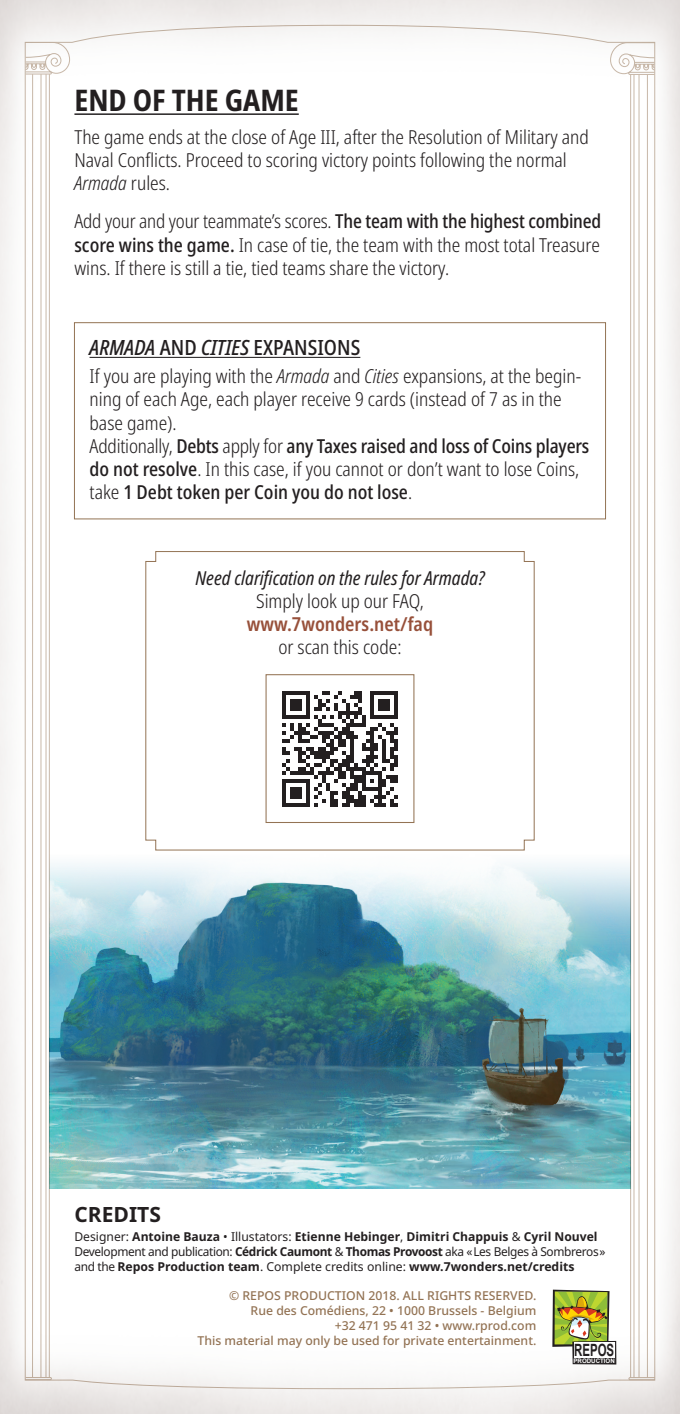
<style>
.page{position:relative;width:680px;height:1414px;background:#fff}
.page>*{position:absolute;margin:0;border:0;box-sizing:border-box;transform-origin:0 0}
.t1{font:700 condensed 29.75px "Noto Sans";color:#231f20}
.t2{font:500 condensed 21px "Noto Sans";color:#231f20}
.CREDITS_-_TITLE{font:700 21px "Noto Sans";color:#231f20}
.PARAGRAPH___RETRAIT{font:300 condensed 19.25px/23.1px "Noto Sans";color:#231f20}
.PARAGRAPH___RETRAIT-2{font:500 condensed 19.25px/23.1px "Noto Sans";letter-spacing:-.01em;color:#231f20}
.PARAGRAPH{font:300 condensed 19.25px/23.1px "Noto Sans";color:#231f20}
.PARAGRAPH_-_CENTER{font:italic condensed 19.25px/23.1px "Noto Sans";color:#231f20;text-align:center}
.t3{font:700 16.97px "Arial";color:#231f20;scale:.68 1}
.CREDITS{font:700 12.25px/14.7px "Noto Sans";color:#231f20}
.LEGAL{font:500 12.25px/14.7px "Noto Sans";color:#937354;text-align:right}
.t4{font:700 6.3px "Arial";color:#fff}
.s1{font-style:italic}
.s2{font-weight:500}
.s3{font-weight:300}
.s4{font-weight:300;font-style:normal}
.s5{font-weight:600;font-style:normal;color:#97503a}
.s6{font-weight:400}
</style>
<div class="page">
<img style="left:0;top:0;width:680px;height:1414px">
<img style="left:50px;top:812px;width:580px;height:376px">
<svg style="left:551px;top:1288px;width:66px;height:77px"></svg>
<div style="left:573px;top:1342px;width:41px;height:16px;background:#fff"></div>
<svg style="left:145px;top:551px;width:389px;height:299px"></svg>
<hr style="left:74px;top:113px;width:225px;height:2px;background:#231f20">
<hr style="left:90px;top:357px;width:270px;height:1px;background:#231f20">
<div style="left:74px;top:322px;width:531px;height:197px;border:1px solid #937354"></div>
<svg style="left:282px;top:691px;width:116px;height:115px"></svg>
<div style="left:265px;top:674px;width:149px;height:149px;border:1px solid #937354"></div>
<h2 class="t1" style="left:74px;top:79px;width:226px">END OF THE GAME</h2>
<p class="PARAGRAPH___RETRAIT" style="left:74px;top:126px;width:516px">The game ends at the close of Age III, after the Resolution of Military and<br>Naval Conflicts. Proceed to scoring victory points following the normal<br><span class="s1">Armada</span> rules.</p>
<p class="PARAGRAPH___RETRAIT" style="left:74px;top:210px;width:528px;text-align:justify">Add your and your teammate’s scores. <span class="s2">The team with the highest combined score wins the game.</span> In case of tie, the team with the most total Treasure wins. If there is still a tie, tied teams share the victory.</p>
<h4 class="t2" style="left:90px;top:333px;width:272px"><span class="s1">ARMADA</span> AND <span class="s1">CITIES</span> EXPANSIONS</h4>
<p class="PARAGRAPH" style="left:90px;top:365px;width:493px">If you are playing with the <span class="s1">Armada</span> and <span class="s1">Cities</span> expansions, at the begin&shy;ning of each Age, each player receive 9 cards (instead of 7 as in the base game).</p>
<p class="PARAGRAPH___RETRAIT-2" style="left:90px;top:435px;width:501px"><span class="s3">Additionally,</span> Debts <span class="s3">apply for</span> any Taxes raised and loss of Coins players do not resolve<span class="s3">. In this case, if you cannot or don’t want to lose Coins, take</span> 1 Debt token per Coin you do not lose<span class="s3">.</span></p>
<p class="PARAGRAPH_-_CENTER" style="left:195px;top:567px;width:291px">Need clarification on the rules for Armada?<br><span class="s4">Simply look up our FAQ, </span><span class="s5">www.7wonders.net/faq<br></span><span class="s4">or scan this code:</span></p>
<p class="CREDITS_-_TITLE" style="left:74px;top:1199px;width:88px">CREDITS</p>
<p class="CREDITS" style="left:74px;top:1230px;width:532px"><span class="s6">Designer:</span> Antoine Bauza <span class="s6">• Illustators:</span> Etienne Hebinger<span class="s6">,</span> Dimitri Chappuis <span class="s6">&amp;</span> Cyril Nouvel<br><span class="s6">Development and publication:</span> Cédrick Caumont <span class="s6">&amp;</span> Thomas Provoost <span class="s6">aka «Les Belges à Sombreros» and the</span> Repos Production team<span class="s6">. Complete credits online:</span> www.7wonders.net/credits</p>
<p class="LEGAL" style="left:197px;top:1289px;width:340px">© REPOS PRODUCTION 2018. ALL RIGHTS RESERVED.<br>Rue des Comédiens, 22 • 1000 Brussels - Belgium<br>+32 471 95 41 32 • www.rprod.com<br>This material may only be used for private entertainment.</p>
<p class="t4" style="left:573px;top:1356px;width:43px">PRODUCTION</p>
<p class="t3" style="left:574px;top:1339px;width:60px">REPOS</p>
</div>
